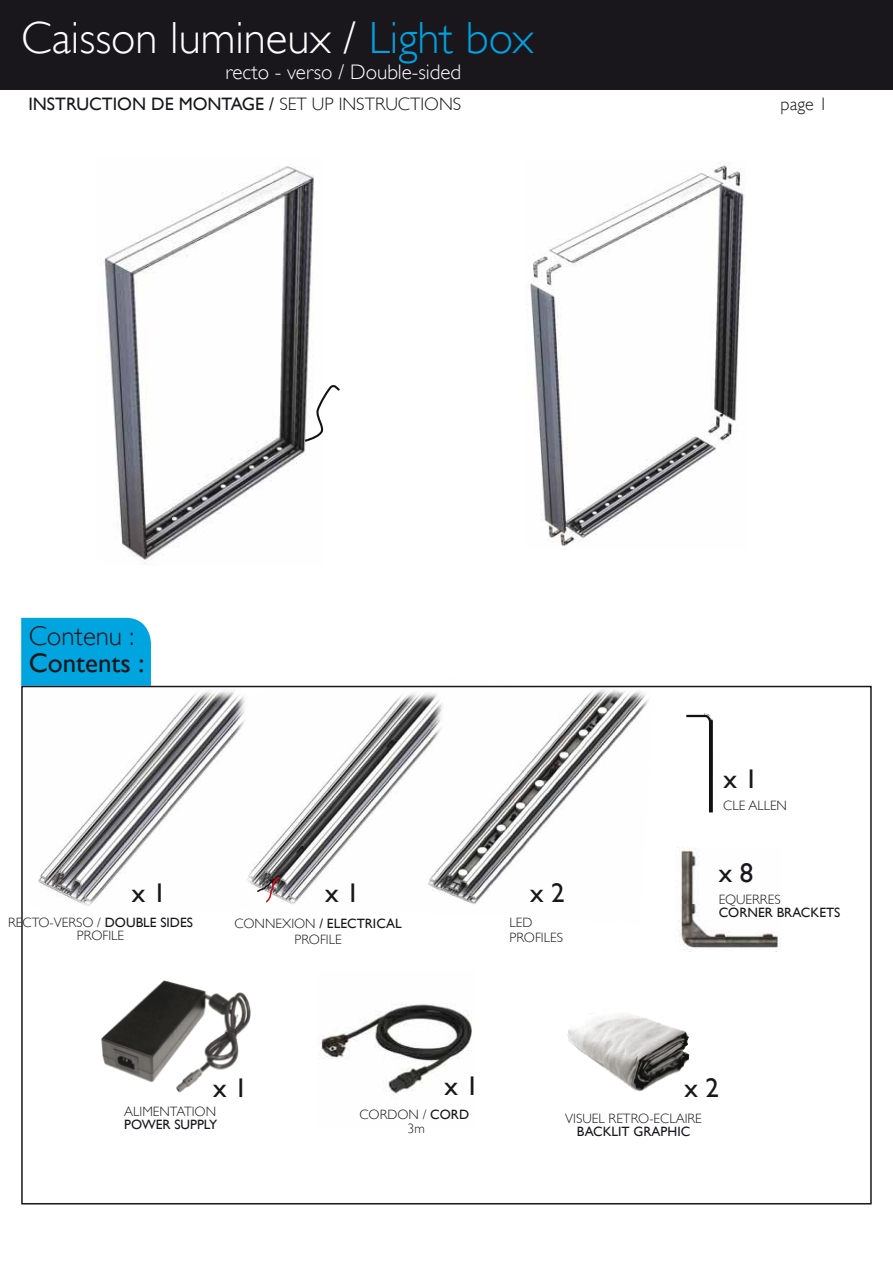
<style>
.page{position:relative;width:893px;height:1263px;background:#fff}
.page>*{position:absolute;margin:0;border:0;box-sizing:border-box;transform-origin:0 0}
.t1{font:300 45px "Gill Sans";color:#fff}
.t2{font:27px "Gill Sans";color:#1a171c}
.t3{font:300 27px "Gill Sans";color:#1a171c}
.t4{font:300 21px "Gill Sans";color:#fff}
.t5{font:18px "Gill Sans";color:#1a171c}
.t6{font:300 18px "Gill Sans";color:#1a171c}
.t7{font:300 13.5px/13.5px "Gill Sans";color:#1a171c;text-align:center}
.t8{font:13.5px "Gill Sans";color:#1a171c}
.s1{color:#00a1e1}
.s2{font-weight:300}
.s3{font-weight:400}
</style>
<div class="page">
<div style="left:0;top:0;width:893px;height:90px;background:#1a171c"></div>
<img style="left:530px;top:162px;width:215px;height:385px">
<img style="left:104px;top:166px;width:210px;height:399px">
<svg style="left:303px;top:384px;width:37px;height:59px"></svg>
<img style="left:38px;top:685px;width:616px;height:221px">
<img style="left:677px;top:847px;width:104px;height:103px">
<img style="left:686px;top:713px;width:27px;height:100px">
<img style="left:101px;top:980px;width:150px;height:113px">
<img style="left:318px;top:1004px;width:154px;height:91px">
<img style="left:567px;top:1014px;width:123px;height:78px">
<div style="left:21px;top:618px;width:130px;height:68px;background:#00a4df"></div>
<svg style="left:256px;top:873px;width:23px;height:32px"></svg>
<h1 class="t1" style="left:21px;top:12px;width:514px">Caisson lumineux / <span class="s1">Light box</span></h1>
<h3 class="t4" style="left:226px;top:60px;width:237px">recto - verso / Double-sided</h3>
<h3 class="t5" style="left:28px;top:93px;width:434px">INSTRUCTION DE MONTAGE / <span class="s2">SET UP INSTRUCTIONS</span></h3>
<h3 class="t6" style="left:780px;top:93px;width:49px">page 1</h3>
<h2 class="t3" style="left:29px;top:621px;width:107px">Contenu :</h2>
<h2 class="t2" style="left:29px;top:647px;width:117px">Contents :</h2>
<h2 class="t2" style="left:132px;top:877px;width:36px">x 1</h2>
<h2 class="t2" style="left:325px;top:877px;width:36px">x 1</h2>
<h2 class="t2" style="left:530px;top:877px;width:36px">x 2</h2>
<p class="t7" style="left:8px;top:915px;width:186px">RECTO-VERSO / <span class="s3">DOUBLE SIDES<br></span>PROFILE</p>
<p class="t7" style="left:234px;top:915px;width:169px;line-height:16.2px">CONNEXION <span class="s3">/ ELECTRICAL<br></span>PROFILE</p>
<p class="t7" style="left:509px;top:915px;width:55px;line-height:15px;text-align:left">LED<br>PROFILES</p>
<h2 class="t2" style="left:213px;top:1072px;width:36px">x 1</h2>
<h2 class="t2" style="left:444px;top:1069px;width:36px">x 1</h2>
<h2 class="t2" style="left:723px;top:763px;width:36px">x 1</h2>
<p class="t7" style="left:723px;top:799px;width:65px">CLE ALLEN</p>
<h2 class="t2" style="left:719px;top:857px;width:36px">x 8</h2>
<p class="t7" style="left:719px;top:892px;width:63px">EQUERRES</p>
<p class="t8" style="left:719px;top:905px;width:123px">CORNER BRACKETS</p>
<h2 class="t2" style="left:685px;top:1072px;width:36px">x 2</h2>
<p class="t7" style="left:124px;top:1104px;width:93px">ALIMENTATION</p>
<p class="t8" style="left:124px;top:1117px;width:94px">POWER SUPPLY</p>
<p class="t7" style="left:359px;top:1108px;width:111px">CORDON / <span class="s3">CORD<br></span>3m</p>
<p class="t7" style="left:565px;top:1111px;width:138px">VISUEL RETRO-ECLAIRE</p>
<p class="t8" style="left:577px;top:1123px;width:115px">BACKLIT GRAPHIC</p>
</div>
